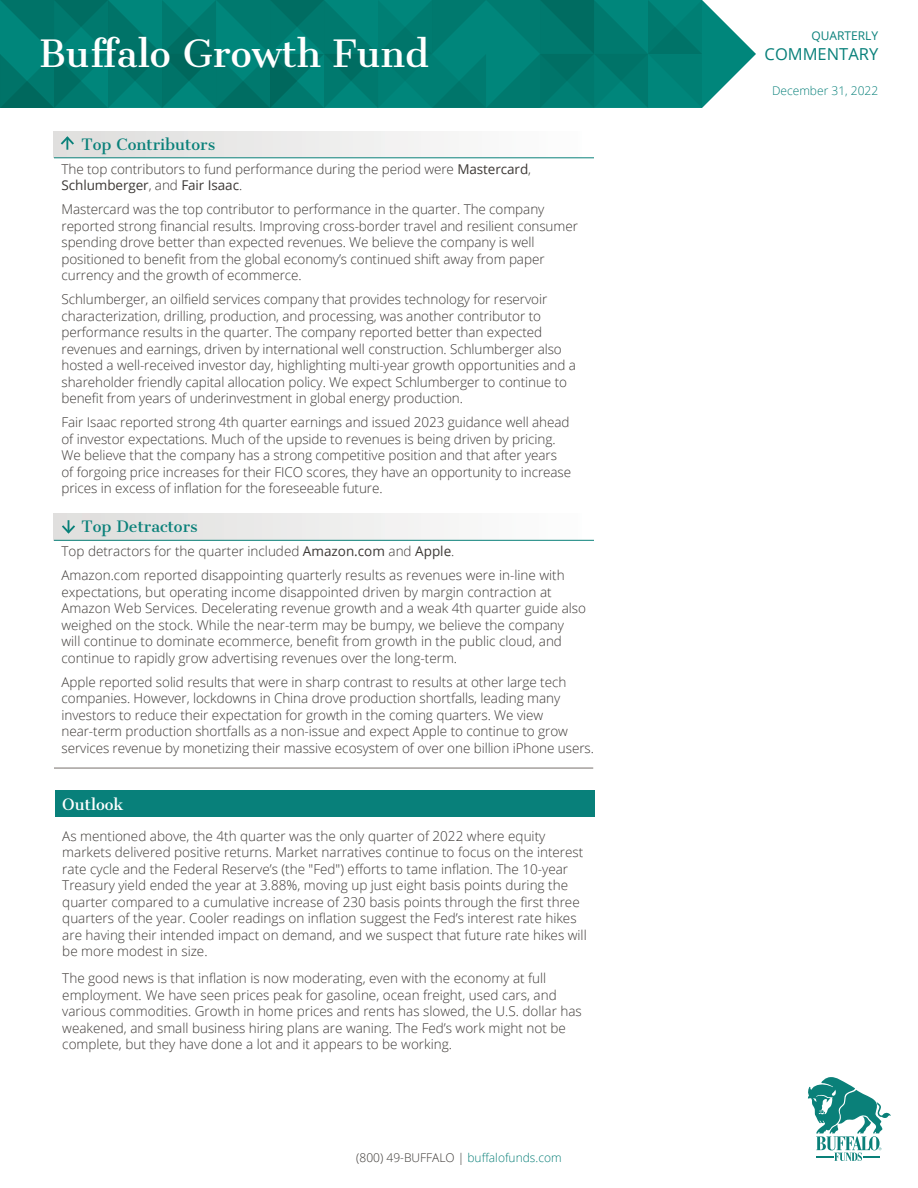
<style>
.page{position:relative;width:918px;height:1188px;background:#fff}
.page>*{position:absolute;margin:0;border:0;box-sizing:border-box;transform-origin:0 0}
.t1{font:36px "Cantata One";color:#fff}
.t2{font:16.5px "Open Sans";color:#08807a}
.t3{font:15px "Cantata One";color:#0a817a}
.t4{font:15px "Cantata One";color:#fff}
.t5{font:300 13.5px/16.5px "Open Sans";letter-spacing:-.005em;color:#3c3835}
.t6{font:300 12px "Open Sans";color:#3c3835}
.t7{font:300 12px "Open Sans";color:#08807a}
.t8{font:12px "Open Sans";color:#08807a}
.s1{font-weight:400}
.s2{color:#0a8079}
</style>
<div class="page">
<svg style="left:0;top:0;width:756px;height:108px;background:#088075"></svg>
<svg style="left:807px;top:1077px;width:84px;height:84px"></svg>
<hr style="left:54px;top:768px;width:539px;height:1px;background:#77706d">
<div style="left:54px;top:514px;width:540px;height:26px;background:linear-gradient(to right,#dedddc,#fefefe)"></div>
<hr style="left:54px;top:540px;width:540px;height:1px;background:#0a817a">
<svg style="left:60px;top:520px;width:17px;height:15px"></svg>
<div style="left:55px;top:790px;width:540px;height:27px;background:#08807a"></div>
<div style="left:54px;top:131px;width:540px;height:27px;background:linear-gradient(to right,#dedddc,#fefefe)"></div>
<hr style="left:54px;top:157px;width:540px;height:1px;background:#0a817a">
<svg style="left:59px;top:135px;width:17px;height:15px"></svg>
<h1 class="t1" style="left:39px;top:31px;width:391px">Buffalo Growth Fund</h1>
<p class="t8" style="left:812px;top:28px;width:68px">QUARTERLY</p>
<p class="t2" style="left:765px;top:43px;width:115px">COMMENTARY</p>
<p class="t7" style="left:772px;top:82px;width:108px">December 31, 2022</p>
<p class="t3" style="left:81px;top:135px;width:135px">Top Contributors</p>
<p class="t5" style="left:61px;top:160px;width:471px">The top contributors to fund performance during the period were <span class="s1">Mastercard</span>,<br><span class="s1">Schlumberger</span>, and <span class="s1">Fair Isaac</span>.</p>
<p class="t5" style="left:61px;top:201px;width:518px">Mastercard was the top contributor to performance in the quarter. The company reported strong financial results. Improving cross-border travel and resilient consumer spending drove better than expected revenues. We believe the company is well positioned to benefit from the global economy’s continued shift away from paper currency and the growth of ecommerce.</p>
<p class="t5" style="left:61px;top:291px;width:516px">Schlumberger, an oilfield services company that provides technology for reservoir characterization, drilling, production, and processing, was another contributor to performance results in the quarter. The company reported better than expected revenues and earnings, driven by international well construction. Schlumberger also hosted a well-received investor day, highlighting multi-year growth opportunities and a shareholder friendly capital allocation policy. We expect Schlumberger to continue to benefit from years of underinvestment in global energy production.</p>
<p class="t5" style="left:61px;top:414px;width:511px">Fair Isaac reported strong 4th quarter earnings and issued 2023 guidance well ahead of investor expectations. Much of the upside to revenues is being driven by pricing.<br>We believe that the company has a strong competitive position and that after years of forgoing price increases for their FICO scores, they have an opportunity to increase prices in excess of inflation for the foreseeable future.</p>
<p class="t3" style="left:81px;top:518px;width:118px">Top Detractors</p>
<p class="t5" style="left:61px;top:539px;width:505px;line-height:24px">Top detractors for the quarter included <span class="s1">Amazon.com</span> and <span class="s1">Apple</span>.<br>Amazon.com reported disappointing quarterly results as revenues were in-line with</p>
<p class="t5" style="left:61px;top:583px;width:526px">expectations, but operating income disappointed driven by margin contraction at Amazon Web Services. Decelerating revenue growth and a weak 4th quarter guide also weighed on the stock. While the near-term may be bumpy, we believe the company will continue to dominate ecommerce, benefit from growth in the public cloud, and continue to rapidly grow advertising revenues over the long-term.</p>
<p class="t5" style="left:61px;top:673px;width:534px">Apple reported solid results that were in sharp contrast to results at other large tech companies. However, lockdowns in China drove production shortfalls, leading many investors to reduce their expectation for growth in the coming quarters. We view near-term production shortfalls as a non-issue and expect Apple to continue to grow services revenue by monetizing their massive ecosystem of over one billion iPhone users.</p>
<p class="t4" style="left:62px;top:795px;width:63px">Outlook</p>
<p class="t5" style="left:62px;top:827px;width:526px">As mentioned above, the 4th quarter was the only quarter of 2022 where equity markets delivered positive returns. Market narratives continue to focus on the interest rate cycle and the Federal Reserve’s (the "Fed") efforts to tame inflation. The 10-year Treasury yield ended the year at 3.88%, moving up just eight basis points during the quarter compared to a cumulative increase of 230 basis points through the first three quarters of the year. Cooler readings on inflation suggest the Fed’s interest rate hikes are having their intended impact on demand, and we suspect that future rate hikes will be more modest in size.</p>
<p class="t5" style="left:62px;top:970px;width:521px">The good news is that inflation is now moderating, even with the economy at full employment. We have seen prices peak for gasoline, ocean freight, used cars, and various commodities. Growth in home prices and rents has slowed, the U.S. dollar has weakened, and small business hiring plans are waning. The Fed’s work might not be complete, but they have done a lot and it appears to be working.</p>
<p class="t6" style="left:356px;top:1149px;width:207px">(800) 49-BUFFALO | <span class="s2">buffalofunds.com</span></p>
</div>
